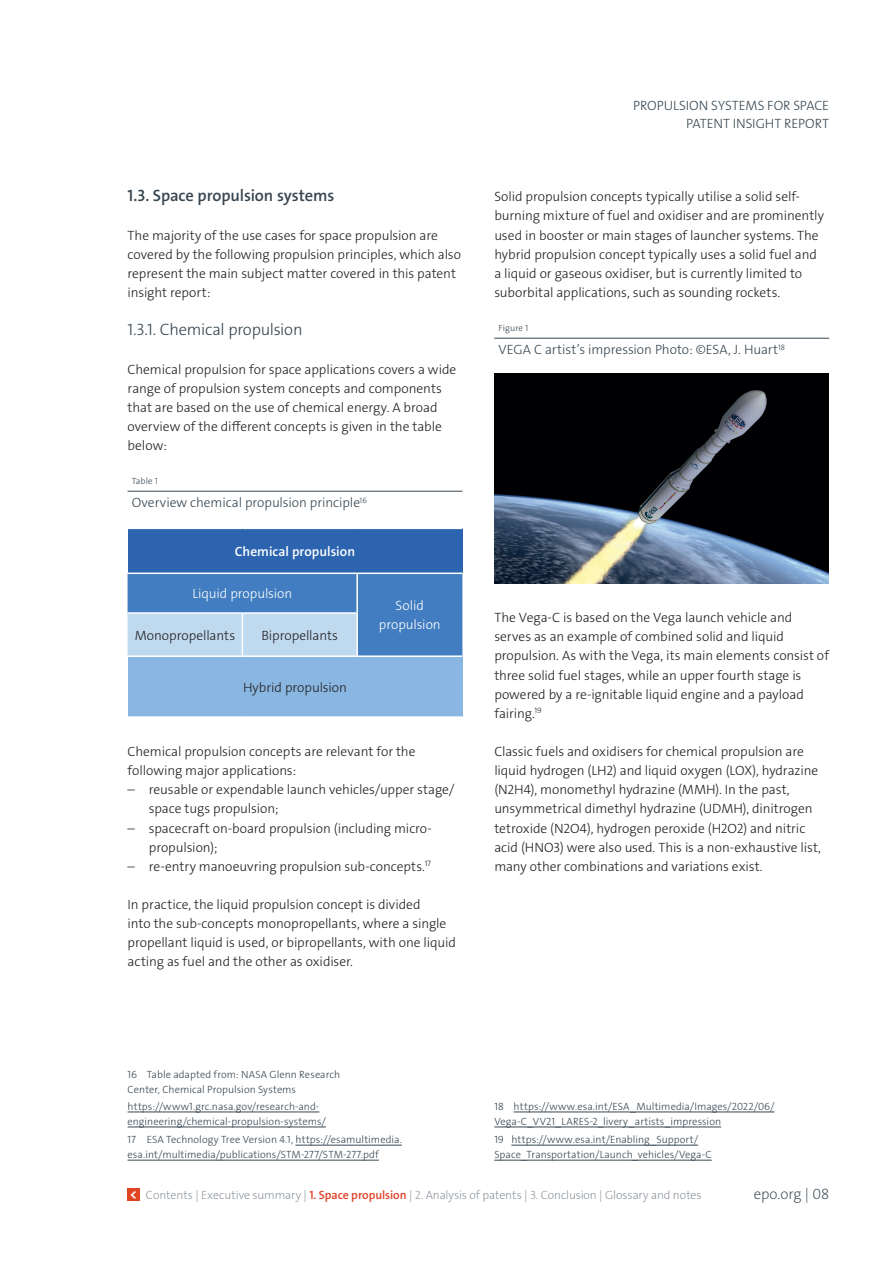
<style>
.page{position:relative;width:893px;height:1263px;background:#fff}
.page>*{position:absolute;margin:0;border:0;box-sizing:border-box;transform-origin:0 0}
.t1{font:16.5px "The Sans LP6 Se Bld";letter-spacing:-.005em;color:#374651}
.t2{font:16.5px "The Sans LP3 Lig";letter-spacing:-.015em;color:#374651}
.t3{font:15px "The Sans LP2 Ex Lig";letter-spacing:-.005em;color:#374651}
.t4{font:13.5px/19.2px "The Sans LP3 Lig";letter-spacing:-.005em;color:#231f20}
.t5{font:13.5px/18px "The Sans LP3 Lig";letter-spacing:-.005em;color:#374651;text-align:right}
.t6{font:13.5px/19.2px "The Sans LP3 Lig";letter-spacing:-.005em;color:#fff;text-align:center}
.t7{font:13.5px "The Sans LP6 Se Bld";color:#fff}
.t8{font:13.5px "The Sans LP7 Bld";color:#fff}
.t9{font:12px "The Sans LP2 Ex Lig";letter-spacing:-.01em;color:#828a91}
.t10{font:10.5px/15px "The Sans LP3 Lig";letter-spacing:.005em;color:#374651}
.t11{font:9px "The Sans LP3 Lig";letter-spacing:.005em;color:#374651}
.s1{font-family:"The Sans LP6 Se Bld";color:#de4026}
</style>
<div class="page">
<hr style="left:128px;top:1112px;width:191px;height:1px;background:#374651">
<hr style="left:128px;top:1127px;width:198px;height:1px;background:#374651">
<hr style="left:295px;top:1145px;width:107px;height:1px;background:#374651">
<hr style="left:128px;top:1160px;width:251px;height:1px;background:#374651">
<hr style="left:128px;top:491px;width:334px;height:1px;background:#374651">
<div style="left:128px;top:528px;width:334px;height:45px;background:#2c64b0"></div>
<svg style="left:128px;top:574px;width:334px;height:81px;background:#6d9dd0"></svg>
<div style="left:128px;top:656px;width:334px;height:61px;background:#8ab7e2"></div>
<hr style="left:128px;top:528px;width:114px;height:1px;background:#fff">
<hr style="left:242px;top:528px;width:115px;height:1px;background:#fff">
<hr style="left:357px;top:528px;width:105px;height:1px;background:#fff">
<hr style="left:128px;top:572px;width:114px;height:2px;background:#fff">
<hr style="left:242px;top:572px;width:115px;height:2px;background:#fff">
<hr style="left:357px;top:572px;width:105px;height:2px;background:#fff">
<hr style="left:356px;top:574px;width:2px;height:38px;background:#fff">
<hr style="left:128px;top:612px;width:114px;height:2px;background:#fff">
<hr style="left:242px;top:612px;width:116px;height:2px;background:#fff">
<hr style="left:242px;top:614px;width:1px;height:41px;background:#fff">
<hr style="left:356px;top:614px;width:2px;height:41px;background:#fff">
<hr style="left:128px;top:655px;width:114px;height:2px;background:#fff">
<hr style="left:242px;top:655px;width:115px;height:2px;background:#fff">
<hr style="left:357px;top:655px;width:105px;height:2px;background:#fff">
<hr style="left:128px;top:716px;width:114px;height:2px;background:#fff">
<hr style="left:242px;top:716px;width:115px;height:2px;background:#fff">
<hr style="left:357px;top:716px;width:105px;height:2px;background:#fff">
<hr style="left:514px;top:1112px;width:260px;height:1px;background:#374651">
<hr style="left:494px;top:1127px;width:227px;height:1px;background:#374651">
<hr style="left:511px;top:1145px;width:187px;height:1px;background:#374651">
<hr style="left:494px;top:1160px;width:218px;height:1px;background:#374651">
<hr style="left:494px;top:338px;width:335px;height:1px;background:#374651">
<img style="left:494px;top:374px;width:335px;height:209px">
<div style="left:128px;top:1189px;width:12px;height:12px;background:#e14420"></div>
<p class="t1" style="left:128px;top:185px;width:208px">1.3. Space propulsion systems</p>
<p class="t4" style="left:128px;top:226px;width:335px">The majority of the use cases for space propulsion are covered by the following propulsion principles, which also represent the main subject matter covered in this patent insight report:</p>
<p class="t2" style="left:128px;top:319px;width:177px">1.3.1. Chemical propulsion</p>
<p class="t4" style="left:128px;top:359px;width:330px">Chemical propulsion for space applications covers a wide range of propulsion system concepts and components that are based on the use of chemical energy. A broad overview of the different concepts is given in the table below:</p>
<p class="t11" style="left:132px;top:475px;width:28px">Table 1</p>
<p class="t5" style="left:132px;top:494px;width:237px">Overview chemical propulsion principle<sup>16</sup></p>
<p class="t7" style="left:235px;top:543px;width:122px">Chemical propulsion</p>
<p class="t6" style="left:192px;top:584px;width:101px">Liquid propulsion</p>
<p class="t4" style="left:135px;top:626px;width:102px">Monopropellants</p>
<p class="t4" style="left:261px;top:626px;width:78px">Bipropellants</p>
<p class="t4" style="left:243px;top:678px;width:105px">Hybrid propulsion</p>
<p class="t6" style="left:379px;top:596px;width:63px">Solid propulsion</p>
<p class="t4" style="left:128px;top:742px;width:289px">Chemical propulsion concepts are relevant for the following major applications:</p>
<p class="t4" style="left:149px;top:780px;width:307px;text-indent:-21px">– reusable or expendable launch vehicles/upper stage/ space tugs propulsion;</p>
<p class="t4" style="left:149px;top:818px;width:284px;text-indent:-21px">– spacecraft on-board propulsion (including micro&shy;propulsion);</p>
<p class="t4" style="left:128px;top:857px;width:305px">– re-entry manoeuvring propulsion sub-concepts.<sup>17</sup></p>
<p class="t4" style="left:128px;top:895px;width:330px">In practice, the liquid propulsion concept is divided<br>into the sub-concepts monopropellants, where a single propellant liquid is used, or bipropellants, with one liquid acting as fuel and the other as oxidiser.</p>
<p class="t5" style="left:633px;top:96px;width:197px">PROPULSION SYSTEMS FOR SPACE<br>PATENT INSIGHT REPORT</p>
<p class="t4" style="left:494px;top:187px;width:331px">Solid propulsion concepts typically utilise a solid self&shy;burning mixture of fuel and oxidiser and are prominently used in booster or main stages of launcher systems. The hybrid propulsion concept typically uses a solid fuel and a liquid or gaseous oxidiser, but is currently limited to suborbital applications, such as sounding rockets.</p>
<p class="t11" style="left:499px;top:322px;width:31px">Figure 1</p>
<p class="t5" style="left:499px;top:341px;width:288px">VEGA C artist’s impression Photo: ©ESA, J. Huart<sup>18</sup></p>
<p class="t4" style="left:494px;top:608px;width:336px">The Vega-C is based on the Vega launch vehicle and serves as an example of combined solid and liquid propulsion. As with the Vega, its main elements consist of three solid fuel stages, while an upper fourth stage is powered by a re-ignitable liquid engine and a payload fairing.<sup>19</sup></p>
<p class="t4" style="left:494px;top:742px;width:328px">Classic fuels and oxidisers for chemical propulsion are liquid hydrogen (LH2) and liquid oxygen (LOX), hydrazine (N2H4), monomethyl hydrazine (MMH). In the past, unsymmetrical dimethyl hydrazine (UDMH), dinitrogen tetroxide (N2O4), hydrogen peroxide (H2O2) and nitric acid (HNO3) were also used. This is a non-exhaustive list, many other combinations and variations exist.</p>
<p class="t10" style="left:128px;top:1067px;width:214px">16 Table adapted from: NASA Glenn Research<br>Center, Chemical Propulsion Systems</p>
<p class="t10" style="left:128px;top:1098px;width:200px">https://www1.grc.nasa.gov/research-and&shy;engineering/chemical-propulsion-systems/</p>
<p class="t10" style="left:128px;top:1132px;width:276px">17 ESA Technology Tree Version 4.1, https://esamultimedia. esa.int/multimedia/publications/STM-277/STM-277.pdf</p>
<p class="t10" style="left:494px;top:1098px;width:282px">18 https://www.esa.int/ESA_Multimedia/Images/2022/06/<br>Vega-C_VV21_LARES-2_livery_artists_impression</p>
<p class="t10" style="left:494px;top:1132px;width:219px">19 https://www.esa.int/Enabling_Support/<br>Space_Transportation/Launch_vehicles/Vega-C</p>
<p class="t8" style="left:130px;top:1186px;width:9px">&lt;</p>
<p class="t9" style="left:146px;top:1187px;width:557px">Contents | Executive summary | <span class="s1">1. Space propulsion</span> | 2. Analysis of patents | 3. Conclusion | Glossary and notes</p>
<p class="t3" style="left:754px;top:1184px;width:77px">epo.org | 08</p>
</div>
